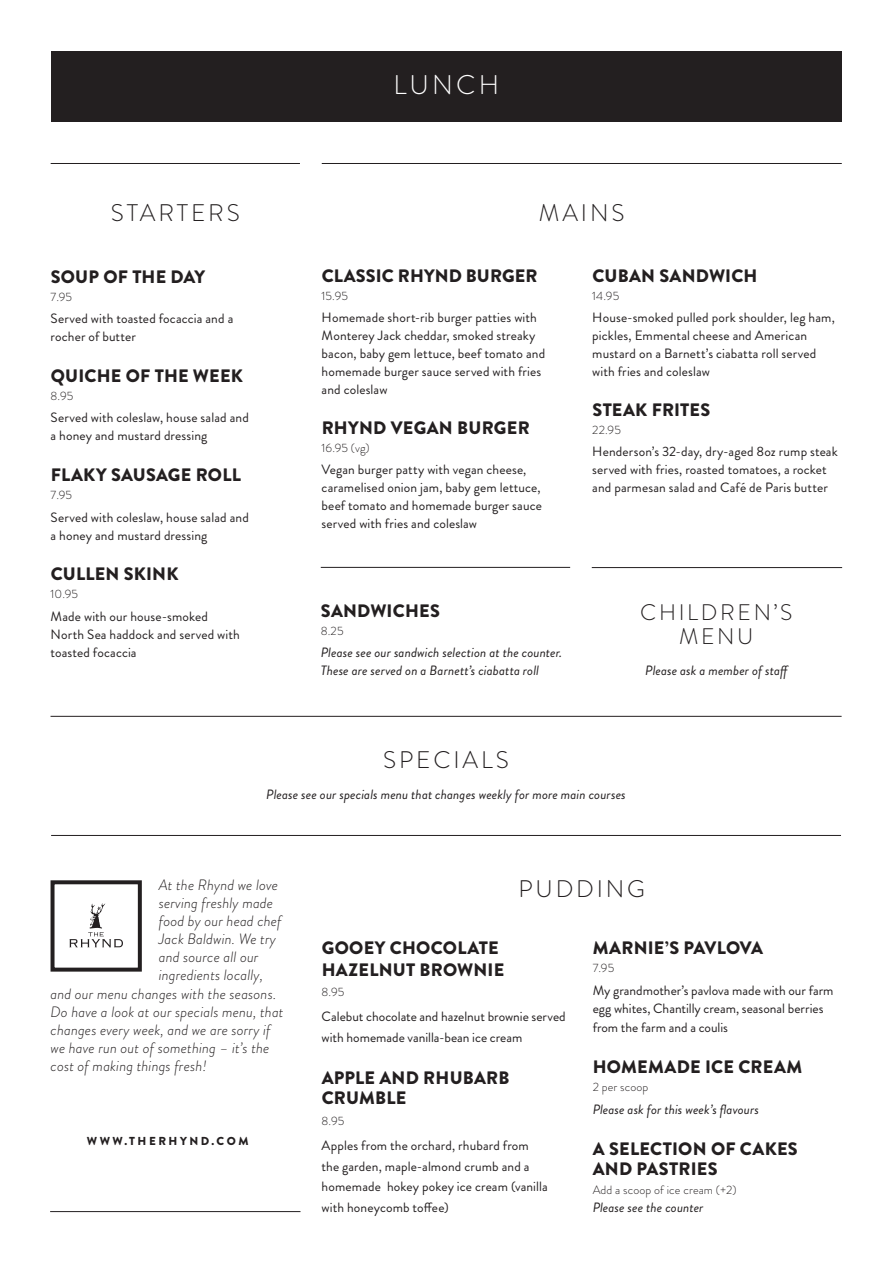
<style>
.page{position:relative;width:893px;height:1263px;background:#fff}
.page>*{position:absolute;margin:0;border:0;box-sizing:border-box;transform-origin:0 0}
.t1{font:300 27px "Brandon Grotesque";letter-spacing:.12em;color:#fff}
.t2{font:300 24px "Brandon Grotesque";letter-spacing:.12em;color:#231f20}
.t3{font:300 22.5px/24px "Brandon Grotesque";letter-spacing:.12em;color:#231f20;text-align:center}
.t4{font:900 18px/22.2px "Brandon Grotesque";letter-spacing:.01em;color:#231f20}
.t5{font:italic 300 15px "Brandon Grotesque";letter-spacing:.01em;color:#231f20}
.t6{font:13.5px/18px "Brandon Grotesque";letter-spacing:.01em;color:#231f20}
.t7{font:italic 13.5px/18px "Brandon Grotesque";letter-spacing:.005em;color:#231f20}
.t8{font:300 12px "Brandon Grotesque";letter-spacing:.01em;color:#231f20}
.t9{font:900 11.55px "Brandon Grotesque";letter-spacing:.22em;color:#231f20}
</style>
<div class="page">
<div style="left:51px;top:52px;width:791px;height:70px;background:#231f20"></div>
<hr style="left:322px;top:163px;width:520px;height:1px;background:#231f20">
<hr style="left:51px;top:835px;width:790px;height:1px;background:#231f20">
<hr style="left:51px;top:716px;width:791px;height:1px;background:#231f20">
<hr style="left:592px;top:567px;width:250px;height:1px;background:#231f20">
<hr style="left:50px;top:1211px;width:250px;height:1px;background:#231f20">
<hr style="left:51px;top:163px;width:249px;height:1px;background:#231f20">
<hr style="left:321px;top:567px;width:249px;height:1px;background:#231f20">
<div style="left:51px;top:880px;width:91px;height:91px;border:4px solid #231f20"></div>
<svg style="left:69px;top:903px;width:54px;height:44px"></svg>
<p class="t1" style="left:393px;top:66px;width:107px">LUNCH</p>
<p class="t2" style="left:111px;top:197px;width:130px">STARTERS</p>
<p class="t2" style="left:539px;top:197px;width:87px">MAINS</p>
<p class="t4" style="left:51px;top:266px;width:156px">SOUP OF THE DAY</p>
<p class="t8" style="left:51px;top:289px;width:23px">7.95</p>
<p class="t6" style="left:51px;top:310px;width:184px">Served with toasted focaccia and a rocher of butter</p>
<p class="t4" style="left:51px;top:365px;width:194px">QUICHE OF THE WEEK</p>
<p class="t8" style="left:51px;top:388px;width:24px">8.95</p>
<p class="t6" style="left:51px;top:409px;width:200px">Served with coleslaw, house salad and a honey and mustard dressing</p>
<p class="t4" style="left:51px;top:464px;width:192px">FLAKY SAUSAGE ROLL</p>
<p class="t8" style="left:51px;top:487px;width:23px">7.95</p>
<p class="t6" style="left:51px;top:508px;width:200px">Served with coleslaw, house salad and a honey and mustard dressing</p>
<p class="t4" style="left:51px;top:563px;width:129px">CULLEN SKINK</p>
<p class="t8" style="left:51px;top:586px;width:29px">10.95</p>
<p class="t6" style="left:51px;top:607px;width:191px">Made with our house-smoked<br>North Sea haddock and served with toasted focaccia</p>
<p class="t4" style="left:322px;top:265px;width:217px">CLASSIC RHYND BURGER</p>
<p class="t8" style="left:322px;top:288px;width:28px">15.95</p>
<p class="t6" style="left:322px;top:309px;width:225px">Homemade short-rib burger patties with Monterey Jack cheddar, smoked streaky bacon, baby gem lettuce, beef tomato and homemade burger sauce served with fries and coleslaw</p>
<p class="t4" style="left:322px;top:417px;width:210px">RHYND VEGAN BURGER</p>
<p class="t8" style="left:322px;top:439px;width:49px">16.95 (vg)</p>
<p class="t6" style="left:322px;top:460px;width:222px">Vegan burger patty with vegan cheese, caramelised onion jam, baby gem lettuce, beef tomato and homemade burger sauce served with fries and coleslaw</p>
<p class="t4" style="left:321px;top:600px;width:120px">SANDWICHES</p>
<p class="t8" style="left:321px;top:623px;width:24px">8.25</p>
<p class="t7" style="left:321px;top:644px;width:243px">Please see our sandwich selection at the counter.<br>These are served on a Barnett’s ciabatta roll</p>
<p class="t4" style="left:592px;top:265px;width:167px">CUBAN SANDWICH</p>
<p class="t8" style="left:592px;top:288px;width:28px">14.95</p>
<p class="t6" style="left:592px;top:309px;width:244px">House-smoked pulled pork shoulder, leg ham, pickles, Emmental cheese and American mustard on a Barnett’s ciabatta roll served with fries and coleslaw</p>
<p class="t4" style="left:592px;top:399px;width:119px">STEAK FRITES</p>
<p class="t8" style="left:592px;top:421px;width:30px">22.95</p>
<p class="t6" style="left:592px;top:442px;width:247px">Henderson’s 32-day, dry-aged 8oz rump steak served with fries, roasted tomatoes, a rocket and parmesan salad and Café de Paris butter</p>
<p class="t3" style="left:640px;top:601px;width:154px">CHILDREN’S<br>MENU</p>
<p class="t7" style="left:645px;top:662px;width:145px">Please ask a member of staff</p>
<p class="t2" style="left:383px;top:743px;width:127px">SPECIALS</p>
<p class="t7" style="left:266px;top:785px;width:361px">Please see our specials menu that changes weekly for more main courses</p>
<p class="t5" style="left:159px;top:875px;width:121px">At the Rhynd we love</p>
<p class="t5" style="left:159px;top:893px;width:116px">serving freshly made</p>
<p class="t5" style="left:159px;top:911px;width:124px">food by our head chef</p>
<p class="t5" style="left:159px;top:929px;width:119px">Jack Baldwin. We try</p>
<p class="t5" style="left:159px;top:947px;width:101px">and source all our</p>
<p class="t5" style="left:159px;top:965px;width:106px">ingredients locally,</p>
<p class="t5" style="left:51px;top:983px;width:227px">and our menu changes with the seasons.</p>
<p class="t5" style="left:51px;top:1001px;width:235px">Do have a look at our specials menu, that</p>
<p class="t5" style="left:51px;top:1019px;width:222px">changes every week, and we are sorry if</p>
<p class="t5" style="left:51px;top:1037px;width:220px">we have run out of something – it’s the</p>
<p class="t5" style="left:51px;top:1055px;width:158px">cost of making things fresh!</p>
<p class="t9" style="left:87px;top:1133px;width:163px">WWW.THERHYND.COM</p>
<p class="t2" style="left:518px;top:872px;width:128px">PUDDING</p>
<p class="t4" style="left:322px;top:936px;width:184px">GOOEY CHOCOLATE<br>HAZELNUT BROWNIE</p>
<p class="t8" style="left:322px;top:984px;width:24px">8.95</p>
<p class="t6" style="left:322px;top:1006px;width:246px;line-height:20.7px">Calebut chocolate and hazelnut brownie served with homemade vanilla-bean ice cream</p>
<p class="t4" style="left:322px;top:1067px;width:189px;line-height:20.7px">APPLE AND RHUBARB<br>CRUMBLE</p>
<p class="t8" style="left:322px;top:1113px;width:24px">8.95</p>
<p class="t6" style="left:322px;top:1135px;width:228px;line-height:20.7px">Apples from the orchard, rhubard from the garden, maple-almond crumb and a homemade hokey pokey ice cream (vanilla with honeycomb toffee)</p>
<p class="t4" style="left:593px;top:936px;width:172px">MARNIE’S PAVLOVA</p>
<p class="t8" style="left:593px;top:960px;width:23px">7.95</p>
<p class="t6" style="left:593px;top:981px;width:242px;line-height:18.5px">My grandmother’s pavlova made with our farm egg whites, Chantilly cream, seasonal berries from the farm and a coulis</p>
<p class="t4" style="left:593px;top:1056px;width:211px">HOMEMADE ICE CREAM</p>
<p class="t8" style="left:593px;top:1079px;width:57px">2 per scoop</p>
<p class="t7" style="left:593px;top:1100px;width:168px">Please ask for this week’s flavours</p>
<p class="t4" style="left:593px;top:1139px;width:207px;line-height:20px">A SELECTION OF CAKES<br>AND PASTRIES</p>
<p class="t8" style="left:593px;top:1181px;width:145px">Add a scoop of ice cream (+2)</p>
<p class="t7" style="left:593px;top:1198px;width:112px">Please see the counter</p>
</div>
